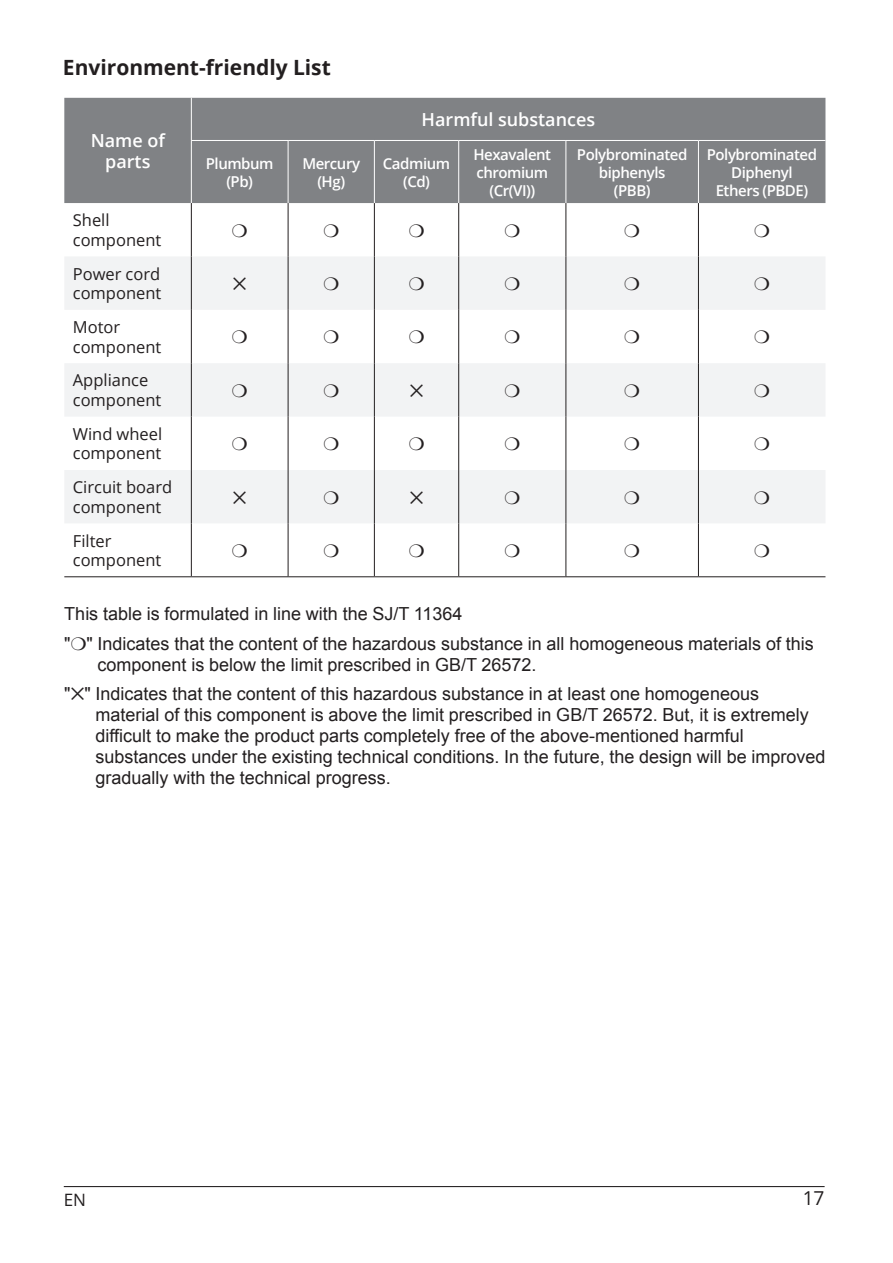
<style>
.page{position:relative;width:893px;height:1263px;background:#fff}
.page>*{position:absolute;margin:0;border:0;box-sizing:border-box;transform-origin:0 0}
.t1{font:700 21px "Open Sans";color:#231f20}
.t2{font:19.2px "Open Sans";color:#231f20}
.t3{font:18px/21px "Arial";color:#231f20}
.t4{font:600 18px/21px "Open Sans";color:#fff;text-align:center}
.t5{font:17.1px "Open Sans";color:#231f20}
.t6{font:16.5px/19.5px "Open Sans";color:#231f20}
.t7{font:600 15px/18px "Open Sans";letter-spacing:-.03em;color:#fff;text-align:center}
</style>
<div class="page">
<hr style="left:64px;top:1186px;width:761px;height:1px;background:#231f20">
<div style="left:64px;top:98px;width:761px;height:105px;background:#808285"></div>
<svg style="left:65px;top:256px;width:760px;height:267px;fill:#f2f3f4"></svg>
<hr style="left:191px;top:98px;width:1px;height:42px;background:#fff">
<hr style="left:191px;top:141px;width:1px;height:62px;background:#fff">
<hr style="left:191px;top:203px;width:1px;height:53px;background:#231f20">
<hr style="left:191px;top:256px;width:1px;height:54px;background:#231f20">
<hr style="left:191px;top:310px;width:1px;height:53px;background:#231f20">
<hr style="left:191px;top:363px;width:1px;height:54px;background:#231f20">
<hr style="left:191px;top:417px;width:1px;height:53px;background:#231f20">
<hr style="left:191px;top:470px;width:1px;height:53px;background:#231f20">
<hr style="left:191px;top:523px;width:1px;height:53px;background:#231f20">
<hr style="left:288px;top:203px;width:1px;height:53px;background:#231f20">
<hr style="left:374px;top:203px;width:1px;height:53px;background:#231f20">
<hr style="left:458px;top:203px;width:1px;height:53px;background:#231f20">
<hr style="left:566px;top:203px;width:1px;height:53px;background:#231f20">
<hr style="left:698px;top:203px;width:1px;height:53px;background:#231f20">
<hr style="left:288px;top:256px;width:1px;height:54px;background:#231f20">
<hr style="left:374px;top:256px;width:1px;height:54px;background:#231f20">
<hr style="left:458px;top:256px;width:1px;height:54px;background:#231f20">
<hr style="left:566px;top:256px;width:1px;height:54px;background:#231f20">
<hr style="left:698px;top:256px;width:1px;height:54px;background:#231f20">
<hr style="left:288px;top:310px;width:1px;height:53px;background:#231f20">
<hr style="left:374px;top:310px;width:1px;height:53px;background:#231f20">
<hr style="left:458px;top:310px;width:1px;height:53px;background:#231f20">
<hr style="left:566px;top:310px;width:1px;height:53px;background:#231f20">
<hr style="left:698px;top:310px;width:1px;height:53px;background:#231f20">
<hr style="left:288px;top:363px;width:1px;height:54px;background:#231f20">
<hr style="left:374px;top:363px;width:1px;height:54px;background:#231f20">
<hr style="left:458px;top:363px;width:1px;height:54px;background:#231f20">
<hr style="left:566px;top:363px;width:1px;height:54px;background:#231f20">
<hr style="left:698px;top:363px;width:1px;height:54px;background:#231f20">
<hr style="left:288px;top:417px;width:1px;height:53px;background:#231f20">
<hr style="left:374px;top:417px;width:1px;height:53px;background:#231f20">
<hr style="left:458px;top:417px;width:1px;height:53px;background:#231f20">
<hr style="left:566px;top:417px;width:1px;height:53px;background:#231f20">
<hr style="left:698px;top:417px;width:1px;height:53px;background:#231f20">
<hr style="left:288px;top:470px;width:1px;height:53px;background:#231f20">
<hr style="left:374px;top:470px;width:1px;height:53px;background:#231f20">
<hr style="left:458px;top:470px;width:1px;height:53px;background:#231f20">
<hr style="left:566px;top:470px;width:1px;height:53px;background:#231f20">
<hr style="left:698px;top:470px;width:1px;height:53px;background:#231f20">
<hr style="left:288px;top:523px;width:1px;height:53px;background:#231f20">
<hr style="left:374px;top:523px;width:1px;height:53px;background:#231f20">
<hr style="left:458px;top:523px;width:1px;height:53px;background:#231f20">
<hr style="left:566px;top:523px;width:1px;height:53px;background:#231f20">
<hr style="left:698px;top:523px;width:1px;height:53px;background:#231f20">
<hr style="left:191px;top:140px;width:97px;height:1px;background:#fff">
<hr style="left:288px;top:140px;width:86px;height:1px;background:#fff">
<hr style="left:288px;top:141px;width:1px;height:62px;background:#fff">
<hr style="left:374px;top:140px;width:85px;height:1px;background:#fff">
<hr style="left:374px;top:141px;width:1px;height:62px;background:#fff">
<hr style="left:459px;top:140px;width:107px;height:1px;background:#fff">
<hr style="left:458px;top:141px;width:1px;height:62px;background:#fff">
<hr style="left:566px;top:140px;width:132px;height:1px;background:#fff">
<hr style="left:566px;top:141px;width:1px;height:62px;background:#fff">
<hr style="left:698px;top:140px;width:127px;height:1px;background:#fff">
<hr style="left:698px;top:141px;width:1px;height:62px;background:#fff">
<hr style="left:64px;top:576px;width:127px;height:1px;background:#231f20">
<hr style="left:191px;top:576px;width:97px;height:1px;background:#231f20">
<hr style="left:288px;top:576px;width:86px;height:1px;background:#231f20">
<hr style="left:374px;top:576px;width:85px;height:1px;background:#231f20">
<hr style="left:459px;top:576px;width:107px;height:1px;background:#231f20">
<hr style="left:566px;top:576px;width:132px;height:1px;background:#231f20">
<hr style="left:698px;top:576px;width:127px;height:1px;background:#231f20">
<svg style="left:233px;top:277px;width:13px;height:13px"></svg>
<svg style="left:324px;top:277px;width:14px;height:13px"></svg>
<svg style="left:409px;top:277px;width:15px;height:13px"></svg>
<svg style="left:505px;top:277px;width:14px;height:13px"></svg>
<svg style="left:625px;top:277px;width:14px;height:13px"></svg>
<svg style="left:755px;top:277px;width:14px;height:13px"></svg>
<svg style="left:233px;top:330px;width:14px;height:14px"></svg>
<svg style="left:324px;top:330px;width:14px;height:14px"></svg>
<svg style="left:409px;top:330px;width:15px;height:14px"></svg>
<svg style="left:505px;top:330px;width:14px;height:14px"></svg>
<svg style="left:625px;top:330px;width:14px;height:14px"></svg>
<svg style="left:755px;top:330px;width:14px;height:14px"></svg>
<svg style="left:233px;top:384px;width:14px;height:13px"></svg>
<svg style="left:324px;top:384px;width:14px;height:13px"></svg>
<svg style="left:410px;top:384px;width:13px;height:13px"></svg>
<svg style="left:505px;top:384px;width:14px;height:13px"></svg>
<svg style="left:625px;top:384px;width:14px;height:13px"></svg>
<svg style="left:755px;top:384px;width:14px;height:13px"></svg>
<svg style="left:233px;top:437px;width:14px;height:13px"></svg>
<svg style="left:324px;top:437px;width:14px;height:13px"></svg>
<svg style="left:409px;top:437px;width:15px;height:13px"></svg>
<svg style="left:505px;top:437px;width:14px;height:13px"></svg>
<svg style="left:625px;top:437px;width:14px;height:13px"></svg>
<svg style="left:755px;top:437px;width:14px;height:13px"></svg>
<svg style="left:233px;top:491px;width:13px;height:12px"></svg>
<svg style="left:324px;top:491px;width:14px;height:13px"></svg>
<svg style="left:410px;top:491px;width:13px;height:12px"></svg>
<svg style="left:505px;top:491px;width:14px;height:13px"></svg>
<svg style="left:625px;top:491px;width:14px;height:13px"></svg>
<svg style="left:755px;top:491px;width:14px;height:13px"></svg>
<p class="t1" style="left:63px;top:53px;width:269px">Environment-friendly List</p>
<p class="t4" style="left:422px;top:109px;width:175px">Harmful substances</p>
<p class="t4" style="left:91px;top:129px;width:76px">Name of parts</p>
<p class="t7" style="left:206px;top:154px;width:69px">Plumbum (Pb)</p>
<p class="t7" style="left:302px;top:154px;width:59px">Mercury (Hg)</p>
<p class="t7" style="left:383px;top:154px;width:69px">Cadmium (Cd)</p>
<p class="t7" style="left:473px;top:145px;width:79px">Hexavalent chromium (Cr(VI))</p>
<p class="t7" style="left:577px;top:145px;width:112px">Polybrominated biphenyls<br>(PBB)</p>
<p class="t7" style="left:707px;top:145px;width:112px">Polybrominated<br>Diphenyl<br>Ethers (PBDE)</p>
<p class="t6" style="left:73px;top:210px;width:90px">Shell component</p>
<p class="t6" style="left:73px;top:264px;width:90px">Power cord component</p>
<p class="t6" style="left:73px;top:317px;width:90px">Motor component</p>
<p class="t6" style="left:73px;top:370px;width:90px">Appliance component</p>
<p class="t6" style="left:73px;top:424px;width:91px">Wind wheel component</p>
<p class="t6" style="left:73px;top:477px;width:101px">Circuit board component</p>
<p class="t6" style="left:73px;top:530px;width:90px">Filter component</p>
<p class="t3" style="left:64px;top:599px;width:751px;line-height:29.5px">This table is formulated in line with the SJ/T 11364<br>"❍" Indicates that the content of the hazardous substance in all homogeneous materials of this</p>
<p class="t3" style="left:64px;top:650px;width:696px;line-height:29.5px;text-indent:33px">component is below the limit prescribed in GB/T 26572.<br>"✕" Indicates that the content of this hazardous substance in at least one homogeneous</p>
<p class="t3" style="left:96px;top:704px;width:731px">material of this component is above the limit prescribed in GB/T 26572. But, it is extremely difficult to make the product parts completely free of the above-mentioned harmful substances under the existing technical conditions. In the future, the design will be improved gradually with the technical progress.</p>
<p class="t5" style="left:64px;top:1188px;width:24px">EN</p>
<p class="t2" style="left:803px;top:1184px;width:23px">17</p>
</div>
